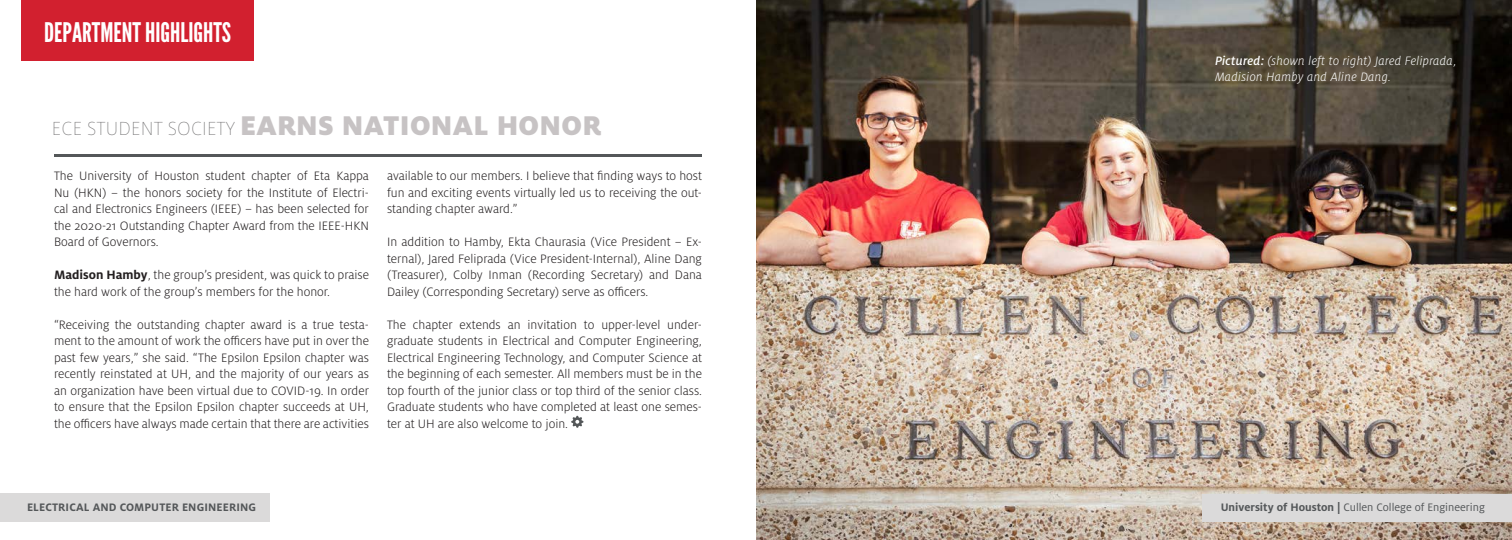
<style>
.page{position:relative;width:1512px;height:540px;background:#fff}
.page>*{position:absolute;margin:0;border:0;box-sizing:border-box;transform-origin:0 0}
.t1{font:900 30px "Milo OT";letter-spacing:.01em;color:#c7c3c4}
.t2{font:27px "League Gothic";color:#fff}
.t3{font:300 13.5px/16.5px "Milo OT";color:#231f20;text-align:justify}
.t4{font:italic 300 13.5px/16.5px "Milo OT";letter-spacing:.02em;color:#fff}
.t5{font:12px "Milo OT";color:#545759}
.t6{font:700 12px "Milo OT";letter-spacing:.01em;color:#545759}
.s1{font-weight:100;font-size:21px;color:#6f6e6f}
.s2{font-weight:700}
.s3{font-weight:500}
</style>
<div class="page">
<hr style="left:54px;top:154px;width:648px;height:3px;background:#545759">
<div style="left:22px;top:0;width:232px;height:60px;background:#d2202f"></div>
<svg style="left:571px;top:416px;width:12px;height:12px"></svg>
<img style="left:756px;top:0;width:756px;height:540px">
<div style="left:1203px;top:494px;width:309px;height:27px;background:#dbdada"></div>
<div style="left:0;top:494px;width:270px;height:28px;background:#dbdada"></div>
<p class="t2" style="left:44px;top:16px;width:189px">DEPARTMENT HIGHLIGHTS</p>
<p class="t1" style="left:52px;top:108px;width:551px"><span class="s1">ECE STUDENT SOCIETY</span> EARNS NATIONAL HONOR</p>
<p class="t3" style="left:54px;top:168px;width:317px">The University of Houston student chapter of Eta Kappa Nu (HKN) – the honors society for the Institute of Electri&shy;cal and Electronics Engineers (IEEE) – has been selected for the 2020-21 Outstanding Chapter Award from the IEEE-HKN Board of Governors.</p>
<p class="t3" style="left:54px;top:267px;width:316px"><span class="s2">Madison Hamby</span>, the group’s president, was quick to praise the hard work of the group’s members for the honor.</p>
<p class="t3" style="left:54px;top:316px;width:317px">“Receiving the outstanding chapter award is a true testa&shy;ment to the amount of work the officers have put in over the past few years,” she said. “The Epsilon Epsilon chapter was recently reinstated at UH, and the majority of our years as an organization have been virtual due to COVID-19. In order to ensure that the Epsilon Epsilon chapter succeeds at UH, the officers have always made certain that there are activities</p>
<p class="t3" style="left:387px;top:168px;width:316px">available to our members. I believe that finding ways to host fun and exciting events virtually led us to receiving the out&shy;standing chapter award.”</p>
<p class="t3" style="left:387px;top:234px;width:317px">In addition to Hamby, Ekta Chaurasia (Vice President – Ex&shy;ternal), Jared Feliprada (Vice President-Internal), Aline Dang (Treasurer), Colby Inman (Recording Secretary) and Dana Dailey (Corresponding Secretary) serve as officers.</p>
<p class="t3" style="left:387px;top:316px;width:317px">The chapter extends an invitation to upper-level under&shy;graduate students in Electrical and Computer Engineering, Electrical Engineering Technology, and Computer Science at the beginning of each semester. All members must be in the top fourth of the junior class or top third of the senior class.<br>Graduate students who have completed at least one semes&shy;ter at UH are also welcome to join.</p>
<p class="t6" style="left:27px;top:500px;width:231px">ELECTRICAL AND COMPUTER ENGINEERING</p>
<p class="t4" style="left:1215px;top:52px;width:243px"><span class="s3">Pictured:</span> (shown left to right) Jared Feliprada,<br>Madision Hamby and Aline Dang.</p>
<p class="t5" style="left:1221px;top:501px;width:266px"><span class="s2">University of Houston |</span> Cullen College of Engineering</p>
</div>
